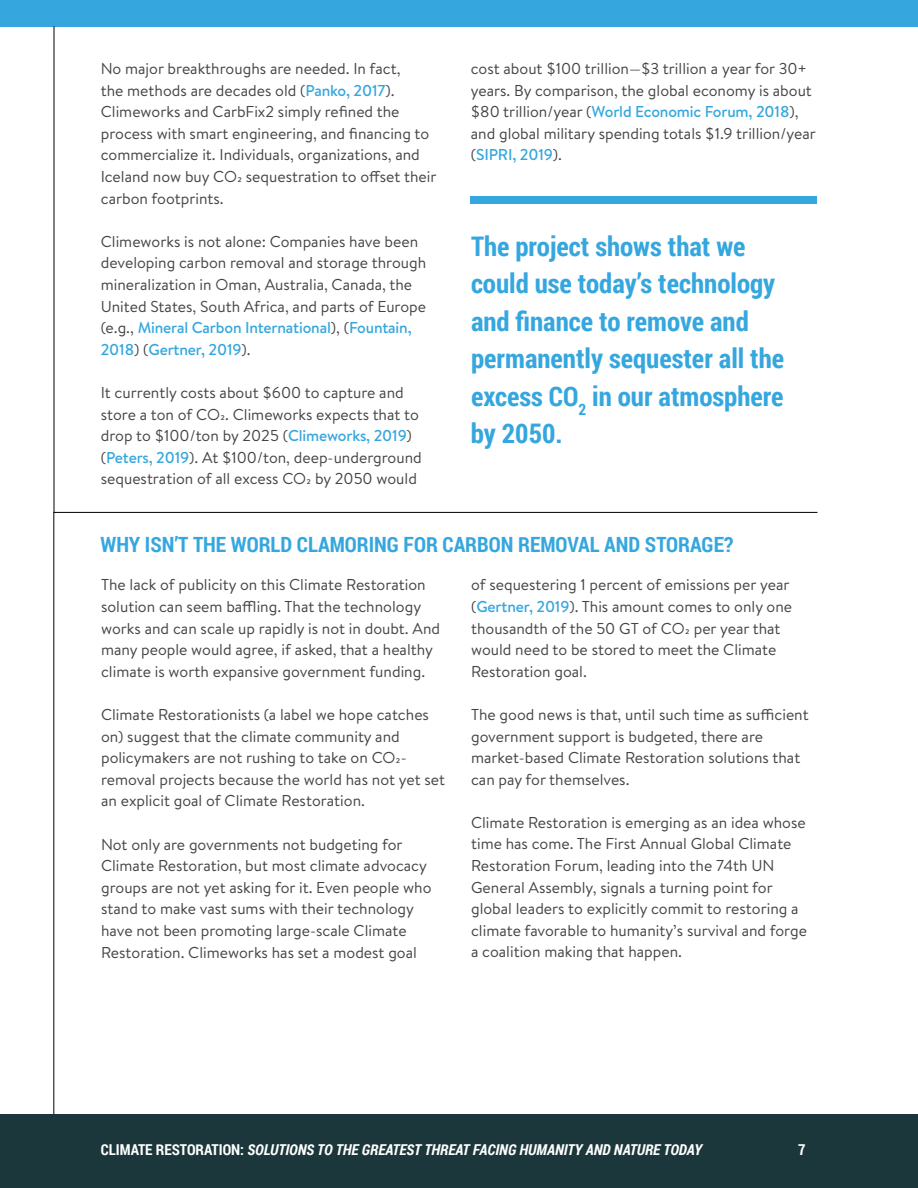
<style>
.page{position:relative;width:918px;height:1188px;background:#fff}
.page>*{position:absolute;margin:0;border:0;box-sizing:border-box;transform-origin:0 0}
.t1{font:700 27px/37.5px "Roboto Condensed";color:#35a7de}
.t2{font:700 21px "Roboto Condensed";color:#35a7de}
.t3{font:15.75px/21.6px "Brandon Text";color:#454445}
.t4{font:italic 700 15px "Roboto Condensed";color:#fff}
.t5{font:700 15px "Roboto Condensed";color:#fff}
.s1{font-weight:500;color:#35a7de}
.s2{font-style:normal}
</style>
<div class="page">
<div style="left:0;top:1114px;width:918px;height:74px;background:#1c373b"></div>
<div style="left:0;top:0;width:918px;height:26px;background:#35a7de"></div>
<div style="left:471px;top:196px;width:346px;height:7px;background:#35a7de"></div>
<hr style="left:54px;top:26px;width:1px;height:486px;background:#000">
<svg style="left:53px;top:512px;width:765px;height:602px"></svg>
<p class="t3" style="left:101px;top:57px;width:337px">No major breakthroughs are needed. In fact,<br>the methods are decades old (<span class="s1">Panko, 2017</span>).<br>Climeworks and CarbFix2 simply refined the process with smart engineering, and financing to commercialize it. Individuals, organizations, and Iceland now buy CO2 sequestration to offset their carbon footprints.</p>
<p class="t3" style="left:101px;top:230px;width:327px">Climeworks is not alone: Companies have been developing carbon removal and storage through mineralization in Oman, Australia, Canada, the United States, South Africa, and parts of Europe (e.g., <span class="s1">Mineral Carbon International</span>), (<span class="s1">Fountain, 2018</span>) (<span class="s1">Gertner, 2019</span>).</p>
<p class="t3" style="left:101px;top:381px;width:323px">It currently costs about $600 to capture and store a ton of CO2. Climeworks expects that to drop to $100/ton by 2025 (<span class="s1">Climeworks, 2019</span>) (<span class="s1">Peters, 2019</span>). At $100/ton, deep-underground sequestration of all excess CO2 by 2050 would</p>
<p class="t3" style="left:471px;top:57px;width:347px">cost about $100 trillion—$3 trillion a year for 30+ years. By comparison, the global economy is about $80 trillion/year (<span class="s1">World Economic Forum, 2018</span>), and global military spending totals $1.9 trillion/year (<span class="s1">SIPRI, 2019</span>).</p>
<h1 class="t1" style="left:471px;top:226px;width:315px">The project shows that we could use today’s technology and finance to remove and permanently sequester all the excess CO<sub>2</sub> in our atmosphere by 2050.</h1>
<h2 class="t2" style="left:100px;top:530px;width:634px">WHY ISN’T THE WORLD CLAMORING FOR CARBON REMOVAL AND STORAGE?</h2>
<p class="t3" style="left:101px;top:574px;width:341px">The lack of publicity on this Climate Restoration solution can seem baffling. That the technology works and can scale up rapidly is not in doubt. And many people would agree, if asked, that a healthy climate is worth expansive government funding.</p>
<p class="t3" style="left:101px;top:703px;width:346px">Climate Restorationists (a label we hope catches on) suggest that the climate community and policymakers are not rushing to take on CO2- removal projects because the world has not yet set an explicit goal of Climate Restoration.</p>
<p class="t3" style="left:101px;top:833px;width:332px">Not only are governments not budgeting for Climate Restoration, but most climate advocacy groups are not yet asking for it. Even people who stand to make vast sums with their technology have not been promoting large-scale Climate Restoration. Climeworks has set a modest goal</p>
<p class="t3" style="left:471px;top:574px;width:323px">of sequestering 1 percent of emissions per year (<span class="s1">Gertner, 2019</span>). This amount comes to only one thousandth of the 50 GT of CO2 per year that would need to be stored to meet the Climate Restoration goal.</p>
<p class="t3" style="left:471px;top:703px;width:339px">The good news is that, until such time as sufficient government support is budgeted, there are market-based Climate Restoration solutions that can pay for themselves.</p>
<p class="t3" style="left:471px;top:811px;width:337px">Climate Restoration is emerging as an idea whose time has come. The First Annual Global Climate Restoration Forum, leading into the 74th UN General Assembly, signals a turning point for global leaders to explicitly commit to restoring a climate favorable to humanity’s survival and forge a coalition making that happen.</p>
<p class="t4" style="left:101px;top:1139px;width:603px"><span class="s2">CLIMATE RESTORATION:</span> SOLUTIONS TO THE GREATEST THREAT FACING HUMANITY AND NATURE TODAY</p>
<p class="t5" style="left:798px;top:1139px;width:9px">7</p>
</div>
